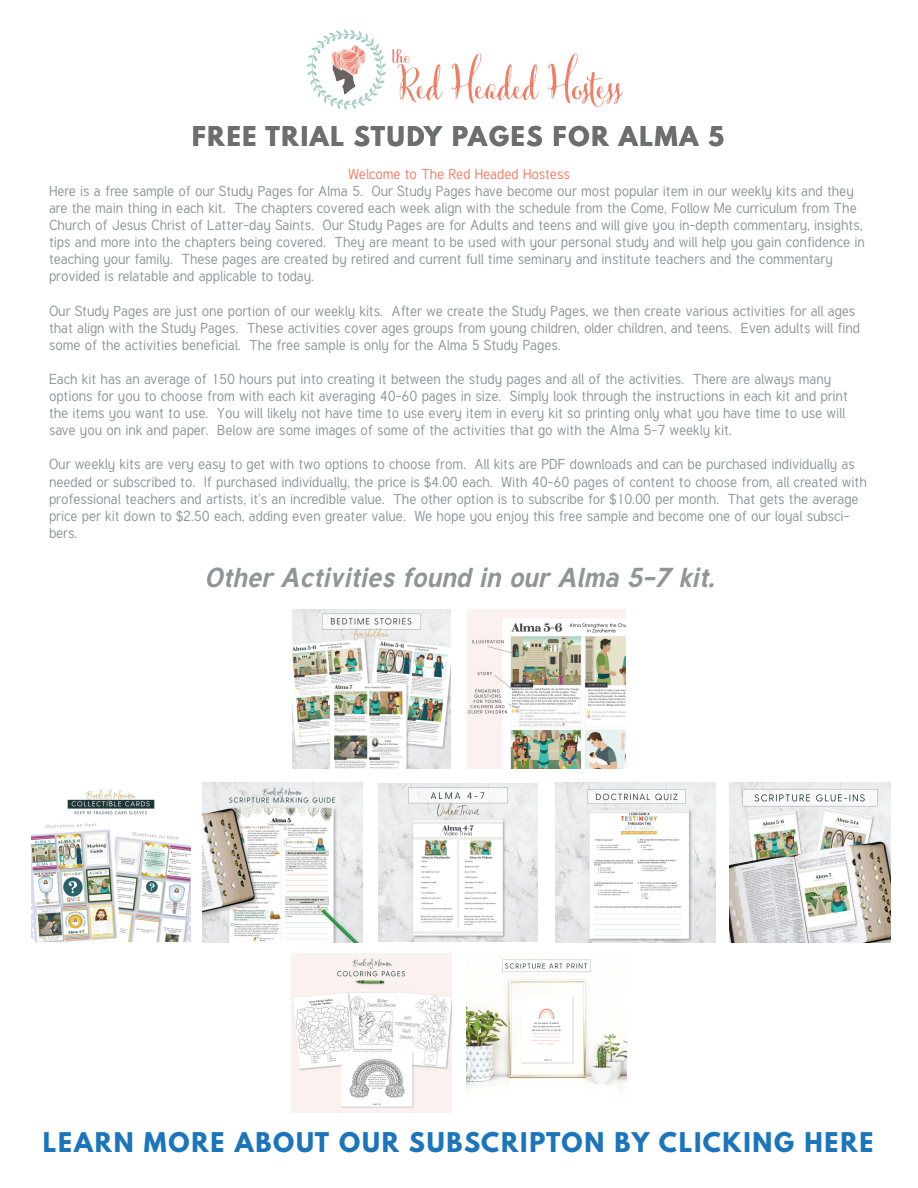
<style>
.page{position:relative;width:918px;height:1188px;background:#fff}
.page>*{position:absolute;margin:0;border:0;box-sizing:border-box;transform-origin:0 0}
.t1{font:italic 700 27px "Tuffy";color:#929497}
.t2{font:700 24.15px "League Spartan";letter-spacing:.075em;color:#1b75bb}
.t3{font:700 24.15px "League Spartan";letter-spacing:.075em;color:#6d6e70}
.t4{font:14.25px/17.1px "Tuffy";color:#929497}
.t5{font:14.25px "Tuffy";color:#f17d66}
</style>
<div class="page">
<svg style="left:451px;top:53px;width:88px;height:51px"></svg>
<svg style="left:392px;top:49px;width:51px;height:53px"></svg>
<svg style="left:548px;top:53px;width:75px;height:54px"></svg>
<svg style="left:307px;top:29px;width:79px;height:81px"></svg>
<img style="left:292px;top:610px;width:159px;height:158px">
<img style="left:467px;top:610px;width:159px;height:158px">
<img style="left:292px;top:953px;width:159px;height:159px">
<img style="left:467px;top:959px;width:159px;height:132px">
<img style="left:32px;top:789px;width:158px;height:153px">
<img style="left:379px;top:784px;width:158px;height:158px">
<img style="left:203px;top:783px;width:159px;height:160px">
<img style="left:555px;top:782px;width:161px;height:161px">
<img style="left:729px;top:782px;width:161px;height:161px">
<h2 class="t3" style="left:192px;top:117px;width:533px">FREE TRIAL STUDY PAGES FOR ALMA 5</h2>
<p class="t5" style="left:348px;top:165px;width:223px">Welcome to The Red Headed Hostess</p>
<p class="t4" style="left:49px;top:183px;width:817px">Here is a free sample of our Study Pages for Alma 5. Our Study Pages have become our most popular item in our weekly kits and they are the main thing in each kit. The chapters covered each week align with the schedule from the Come, Follow Me curriculum from The Church of Jesus Christ of Latter-day Saints. Our Study Pages are for Adults and teens and will give you in-depth commentary, insights, tips and more into the chapters being covered. They are meant to be used with your personal study and will help you gain confidence in teaching your family. These pages are created by retired and current full time seminary and institute teachers and the commentary provided is relatable and applicable to today.</p>
<p class="t4" style="left:49px;top:302px;width:813px">Our Study Pages are just one portion of our weekly kits. After we create the Study Pages, we then create various activities for all ages that align with the Study Pages. These activities cover ages groups from young children, older children, and teens. Even adults will find some of the activities beneficial. The free sample is only for the Alma 5 Study Pages.</p>
<p class="t4" style="left:49px;top:371px;width:800px">Each kit has an average of 150 hours put into creating it between the study pages and all of the activities. There are always many options for you to choose from with each kit averaging 40-60 pages in size. Simply look through the instructions in each kit and print the items you want to use. You will likely not have time to use every item in every kit so printing only what you have time to use will save you on ink and paper. Below are some images of some of the activities that go with the Alma 5-7 weekly kit.</p>
<p class="t4" style="left:49px;top:456px;width:819px">Our weekly kits are very easy to get with two options to choose from. All kits are PDF downloads and can be purchased individually as needed or subscribed to. If purchased individually, the price is $4.00 each. With 40-60 pages of content to choose from, all created with professional teachers and artists, it’s an incredible value. The other option is to subscribe for $10.00 per month. That gets the average price per kit down to $2.50 each, adding even greater value. We hope you enjoy this free sample and become one of our loyal subsci&shy;bers.</p>
<h1 class="t1" style="left:204px;top:557px;width:511px">Other Activities found in our Alma 5-7 kit.</h1>
<h2 class="t2" style="left:43px;top:1123px;width:832px">LEARN MORE ABOUT OUR SUBSCRIPTON BY CLICKING HERE</h2>
</div>
